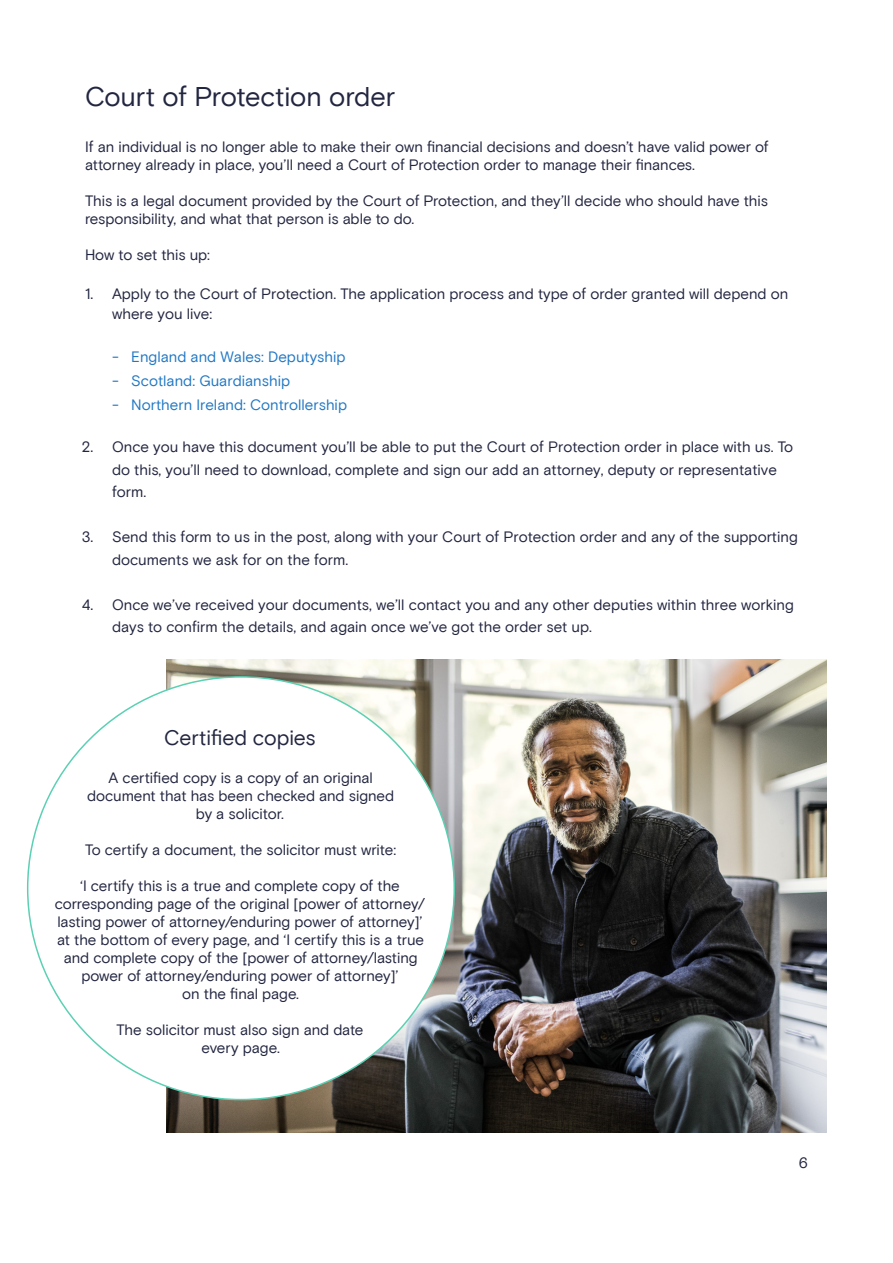
<style>
.page{position:relative;width:893px;height:1263px;background:#fff}
.page>*{position:absolute;margin:0;border:0;box-sizing:border-box;transform-origin:0 0}
.t1{font:27px "Basis Grotesque Pro";letter-spacing:-.005em;color:#222640}
.t2{font:21px "Basis Grotesque Pro";color:#222640}
.Copy{font:15px/18px "Basis Grotesque Pro";color:#222640}
.t3{font:15px "Basis Grotesque Pro";color:#2178c4}
</style>
<div class="page">
<img style="left:166px;top:660px;width:660px;height:472px">
<div style="left:28px;top:677px;width:426px;height:422px;background:#fff;border-radius:50%"></div>
<h2 class="t1" style="left:85px;top:81px;width:312px">Court of Protection order</h2>
<p class="Copy" style="left:85px;top:138px;width:685px">If an individual is no longer able to make their own financial decisions and doesn’t have valid power of attorney already in place, you’ll need a Court of Protection order to manage their finances.</p>
<p class="Copy" style="left:85px;top:192px;width:684px">This is a legal document provided by the Court of Protection, and they’ll decide who should have this responsibility, and what that person is able to do.</p>
<p class="Copy" style="left:85px;top:246px;width:127px">How to set this up:</p>
<p class="Copy" style="left:112px;top:284px;width:678px;line-height:19.5px;text-indent:-27px">1. Apply to the Court of Protection. The application process and type of order granted will depend on where you live:</p>
<p class="t3" style="left:112px;top:348px;width:235px">- England and Wales: Deputyship</p>
<p class="t3" style="left:112px;top:372px;width:180px">- Scotland: Guardianship</p>
<p class="t3" style="left:112px;top:396px;width:237px">- Northern Ireland: Controllership</p>
<p class="Copy" style="left:112px;top:436px;width:683px;line-height:22.5px;text-indent:-30px">2. Once you have this document you’ll be able to put the Court of Protection order in place with us. To do this, you’ll need to download, complete and sign our add an attorney, deputy or representative form.</p>
<p class="Copy" style="left:112px;top:526px;width:687px;line-height:22.5px;text-indent:-30px">3. Send this form to us in the post, along with your Court of Protection order and any of the supporting documents we ask for on the form.</p>
<p class="Copy" style="left:112px;top:593px;width:683px;line-height:22.5px;text-indent:-30px">4. Once we’ve received your documents, we’ll contact you and any other deputies within three working days to confirm the details, and again once we’ve got the order set up.</p>
<h3 class="t2" style="left:164px;top:725px;width:153px">Certified copies</h3>
<p class="Copy" style="left:87px;top:769px;width:309px;text-align:center">A certified copy is a copy of an original document that has been checked and signed by a solicitor.</p>
<p class="Copy" style="left:85px;top:841px;width:313px">To certify a document, the solicitor must write:</p>
<p class="Copy" style="left:55px;top:877px;width:372px;text-align:center">‘I certify this is a true and complete copy of the corresponding page of the original [power of attorney/ lasting power of attorney/enduring power of attorney]’ at the bottom of every page, and ‘I certify this is a true and complete copy of the [power of attorney/lasting power of attorney/enduring power of attorney]’<br>on the final page.</p>
<p class="Copy" style="left:116px;top:1021px;width:249px;text-align:center">The solicitor must also sign and date every page.</p>
<p class="Copy" style="left:799px;top:1154px;width:11px">6</p>
</div>
